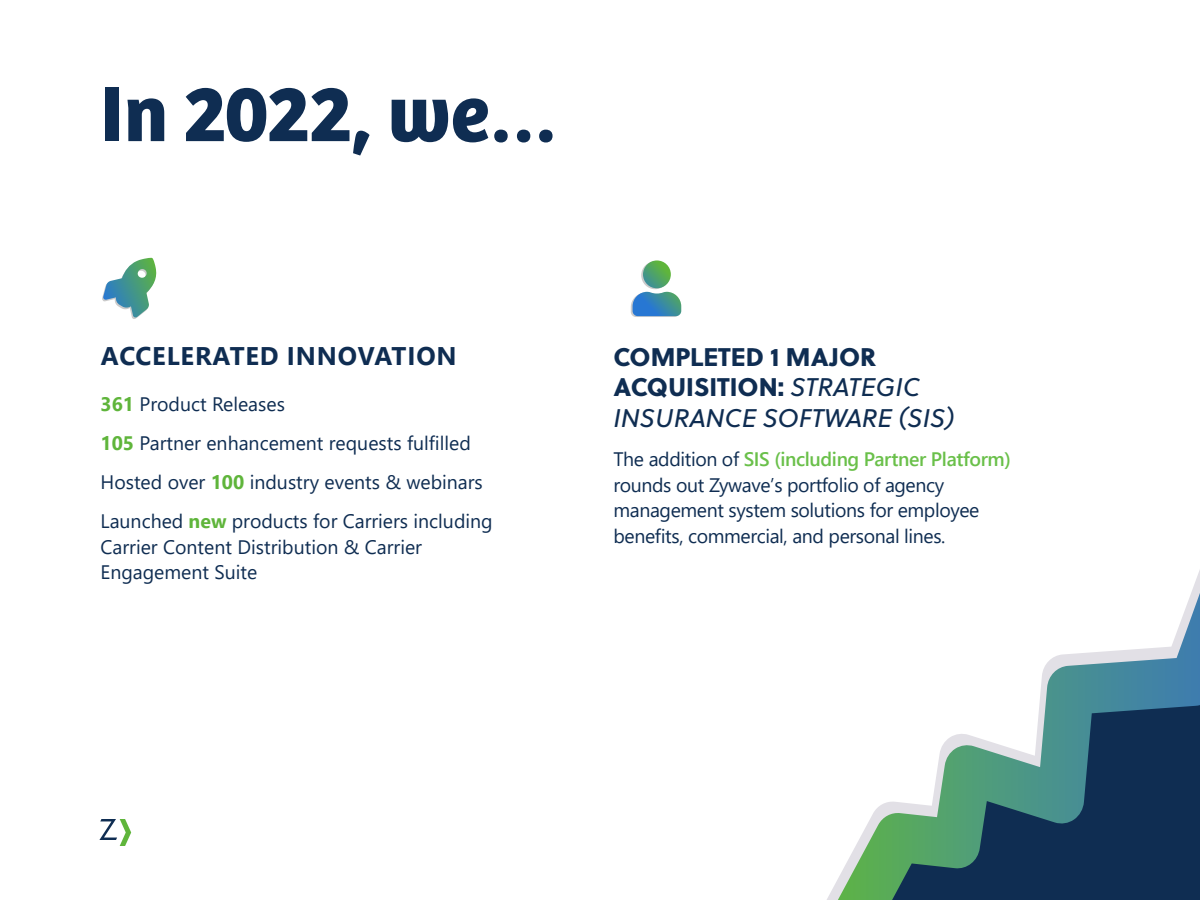
<style>
.page{position:relative;width:1200px;height:900px;background:#fff}
.page>*{position:absolute;margin:0;border:0;box-sizing:border-box;transform-origin:0 0}
.t1{font:700 81px "Bree";color:#0f2d52}
.t2{font:25.5px/30.6px "Soleil Xb";color:#0f2d52}
.t3{font:italic 25.5px "Soleil";color:#0f2d52}
.t4{font:700 25.5px "Segoe UI";letter-spacing:.035em;color:#0f2d52}
.t5{font:19.5px/39px "Segoe UI";color:#0f2d52}
.t6{font:19.5px/25.5px "Segoe UI";letter-spacing:-.02em;color:#0f2d52}
.s1{font-weight:700;color:#5fb53b}
.s2{font-family:"Soleil";font-style:italic}
.s3{font-weight:600;color:#6ac04a}
</style>
<div class="page">
<svg style="left:99px;top:819px;width:32px;height:27px"></svg>
<svg style="left:102px;top:258px;width:55px;height:61px"></svg>
<svg style="left:631px;top:260px;width:50px;height:57px"></svg>
<svg style="left:838px;top:593px;width:362px;height:307px"></svg>
<h1 class="t1" style="left:100px;top:50px;width:458px">In 2022, we…</h1>
<h2 class="t4" style="left:101px;top:332px;width:357px">ACCELERATED INNOVATION</h2>
<p class="t5" style="left:100px;top:383px;width:394px"><span class="s1">361</span> Product Releases<br><span class="s1">105</span> Partner enhancement requests fulfilled Hosted over <span class="s1">100</span> industry events &amp; webinars Launched <span class="s1">new</span> products for Carriers including</p>
<p class="t5" style="left:100px;top:532px;width:323px;line-height:25.5px">Carrier Content Distribution &amp; Carrier<br>Engagement Suite</p>
<h2 class="t2" style="left:614px;top:340px;width:308px">COMPLETED 1 MAJOR<br>ACQUISITION: <span class="s2">STRATEGIC</span></h2>
<h2 class="t3" style="left:614px;top:400px;width:342px">INSURANCE SOFTWARE (SIS)</h2>
<p class="t6" style="left:614px;top:445px;width:399px">The addition of <span class="s3">SIS (including Partner Platform) </span>rounds out Zywave’s portfolio of agency management system solutions for employee benefits, commercial, and personal lines.</p>
</div>
